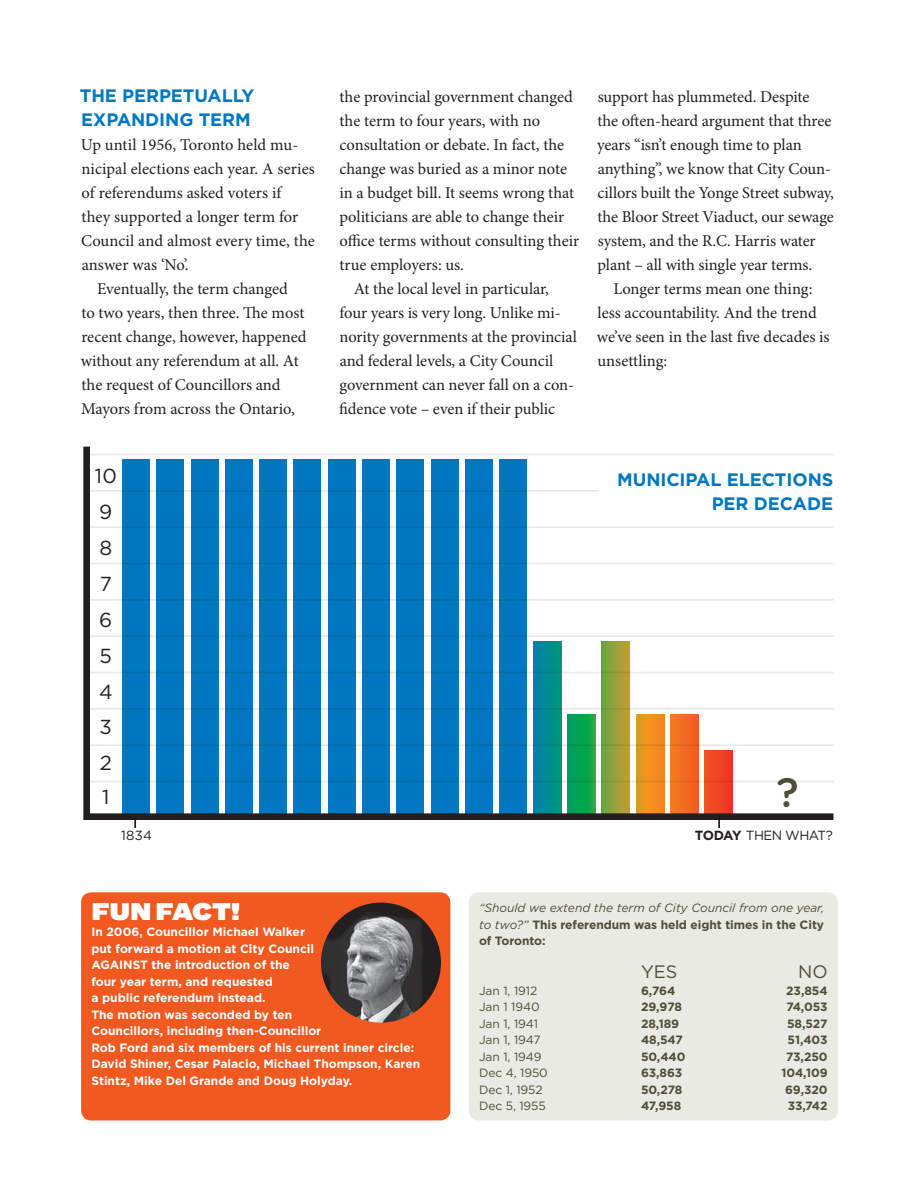
<style>
.page{position:relative;width:918px;height:1188px;background:#fff}
.page>*{position:absolute;margin:0;border:0;box-sizing:border-box;transform-origin:0 0}
.t1{font:500 41.1px "Gotham Rounded";color:#4f4d38}
.t2{font:22.5px "Bau Super";color:#fff}
.t3{font:20.25px "Gotham HTF";color:#231f20}
.t4{font:700 18px/24px "Gotham HTF";letter-spacing:-.005em;color:#0077c0}
.t5{font:18px "Gotham HTF";color:#4f4d38}
.t6{font:16.5px/24px "Minion Pro";letter-spacing:-.005em;color:#231f20}
.t7{font:13.2px "Gotham HTF";letter-spacing:-.04em;color:#231f20}
.t8{font:700 12px/16.5px "Gotham HTF";color:#fff}
.t9{font:italic 12px/16.5px "Gotham HTF";color:#4f4d38;text-align:justify}
.t10{font:700 12px "Gotham HTF";letter-spacing:-.005em;color:#4f4d38}
.t11{font:12px "Gotham HTF";letter-spacing:-.005em;color:#4f4d38}
.s1{font-weight:700}
.s2{font-weight:700;font-style:normal}
</style>
<div class="page">
<div style="left:81px;top:892px;width:369px;height:228px;background:#f15921;border-radius:10px"></div>
<img style="left:321px;top:903px;width:120px;height:120px;border-radius:60px">
<div style="left:469px;top:892px;width:369px;height:228px;background:#e9eae4;border-radius:10px"></div>
<svg style="left:83px;top:446px;width:751px;height:374px"></svg>
<svg style="left:134px;top:815px;width:2px;height:13px"></svg>
<svg style="left:718px;top:815px;width:2px;height:13px"></svg>
<div style="left:599px;top:460px;width:236px;height:63px;background:#fff"></div>
<p class="t4" style="left:80px;top:83px;width:176px">The perpetually expanding term</p>
<p class="t6" style="left:81px;top:133px;width:219px">Up until 1956, Toronto held mu-</p>
<p class="t6" style="left:82px;top:157px;width:235px">nicipal elections each year. A series</p>
<p class="t6" style="left:82px;top:181px;width:201px">of referendums asked voters if</p>
<p class="t6" style="left:81px;top:205px;width:218px">they supported a longer term for</p>
<p class="t6" style="left:81px;top:229px;width:235px">Council and almost every time, the</p>
<p class="t6" style="left:82px;top:253px;width:108px">answer was ‘No’.</p>
<p class="t6" style="left:97px;top:277px;width:192px">Eventually, the term changed</p>
<p class="t6" style="left:81px;top:301px;width:224px">to two years, then three. The most</p>
<p class="t6" style="left:81px;top:325px;width:227px">recent change, however, happened</p>
<p class="t6" style="left:81px;top:349px;width:219px">without any referendum at all. At</p>
<p class="t6" style="left:81px;top:373px;width:201px">the request of Councillors and</p>
<p class="t6" style="left:81px;top:397px;width:215px">Mayors from across the Ontario,</p>
<p class="t3" style="left:95px;top:465px;width:24px">10</p>
<p class="t3" style="left:99px;top:501px;width:15px">9</p>
<p class="t3" style="left:99px;top:537px;width:14px">8</p>
<p class="t3" style="left:100px;top:573px;width:14px">7</p>
<p class="t3" style="left:99px;top:608px;width:15px">6</p>
<p class="t3" style="left:100px;top:644px;width:14px">5</p>
<p class="t3" style="left:99px;top:680px;width:15px">4</p>
<p class="t3" style="left:100px;top:716px;width:14px">3</p>
<p class="t3" style="left:100px;top:752px;width:14px">2</p>
<p class="t3" style="left:102px;top:786px;width:9px">1</p>
<p class="t6" style="left:339px;top:85px;width:235px">the provincial government changed</p>
<p class="t6" style="left:339px;top:109px;width:202px">the term to four years, with no</p>
<p class="t6" style="left:340px;top:133px;width:226px">consultation or debate. In fact, the</p>
<p class="t6" style="left:340px;top:157px;width:229px">change was buried as a minor note</p>
<p class="t6" style="left:339px;top:181px;width:236px">in a budget bill. It seems wrong that</p>
<p class="t6" style="left:339px;top:205px;width:226px">politicians are able to change their</p>
<p class="t6" style="left:340px;top:229px;width:241px">office terms without consulting their</p>
<p class="t6" style="left:339px;top:253px;width:126px">true employers: us.</p>
<p class="t6" style="left:354px;top:277px;width:197px">At the local level in particular,</p>
<p class="t6" style="left:340px;top:301px;width:223px">four years is very long. Unlike mi-</p>
<p class="t6" style="left:339px;top:325px;width:239px">nority governments at the provincial</p>
<p class="t6" style="left:340px;top:349px;width:215px">and federal levels, a City Council</p>
<p class="t6" style="left:339px;top:373px;width:236px">government can never fall on a con-</p>
<p class="t6" style="left:339px;top:397px;width:217px">fidence vote – even if their public</p>
<p class="t6" style="left:597px;top:85px;width:238px">support has plummeted. Despite<br>the often-heard argument that three years “isn’t enough time to plan anything”, we know that City Coun&shy;cillors built the Yonge Street subway, the Bloor Street Viaduct, our sewage system, and the R.C. Harris water plant – all with single year terms.</p>
<p class="t6" style="left:597px;top:277px;width:234px;text-indent:16px">Longer terms mean one thing: less accountability. And the trend we’ve seen in the last five decades is unsettling:</p>
<p class="t4" style="left:617px;top:467px;width:28px">MUNICIPAL</p>
<p class="t4" style="left:727px;top:467px;width:13px">ELECTIONS</p>
<p class="t4" style="left:712px;top:491px;width:13px">PER</p>
<p class="t4" style="left:754px;top:491px;width:28px">DECA</p>
<p class="t4" style="left:807px;top:491px;width:25px">DE</p>
<h1 class="t1" style="left:777px;top:764px;width:24px">?</h1>
<p class="t7" style="left:121px;top:828px;width:32px">1834</p>
<p class="t7" style="left:695px;top:828px;width:139px"><span class="s1">TODAY</span> THEN WHAT?</p>
<h2 class="t2" style="left:91px;top:896px;width:151px">FUN FACT!</h2>
<p class="t8" style="left:91px;top:923px;width:224px">I n 2006, Councillor Michael Walker put forward a motion at City Council<br>AGAINST</p>
<p class="t8" style="left:91px;top:956px;width:330px;text-indent:60px">the introduction of the<br>four year term, and requested<br>a public referendum instead.<br>The motion was seconded by ten<br>Councillors, including then-Councillor<br>Rob Ford and six members of his current inner circle:<br>David Shiner, Cesar Palacio, Michael Thompson, Karen Stintz, Mike Del Grande and Doug Holyday.</p>
<p class="t9" style="left:479px;top:900px;width:347px">“Should we extend the term of City Council from one year, to two?” <span class="s2">This referendum was held eight times in the City of Toronto:</span></p>
<p class="t5" style="left:479px;top:962px;width:45px">Y</p>
<p class="t5" style="left:654px;top:962px;width:53px">ESNO</p>
<p class="t11" style="left:479px;top:984px;width:60px">Jan 1, 1912</p>
<p class="t10" style="left:641px;top:984px;width:36px">6,764</p>
<p class="t10" style="left:786px;top:984px;width:43px">23,854</p>
<p class="t11" style="left:479px;top:1000px;width:62px">Jan 1 1940</p>
<p class="t10" style="left:641px;top:1000px;width:43px">29,978</p>
<p class="t10" style="left:786px;top:1000px;width:43px">74,053</p>
<p class="t11" style="left:479px;top:1017px;width:60px">Jan 1, 1941</p>
<p class="t10" style="left:641px;top:1017px;width:40px">28,189</p>
<p class="t10" style="left:787px;top:1017px;width:42px">58,527</p>
<p class="t11" style="left:479px;top:1033px;width:63px">Jan 1, 1947</p>
<p class="t10" style="left:641px;top:1033px;width:43px">48,547</p>
<p class="t10" style="left:788px;top:1033px;width:42px">51,403</p>
<p class="t11" style="left:479px;top:1050px;width:64px">Jan 1, 1949</p>
<p class="t10" style="left:641px;top:1050px;width:46px">50,440</p>
<p class="t10" style="left:786px;top:1050px;width:43px">73,250</p>
<p class="t11" style="left:479px;top:1066px;width:70px">Dec 4, 1950</p>
<p class="t10" style="left:641px;top:1066px;width:43px">63,863</p>
<p class="t10" style="left:781px;top:1066px;width:48px">104,109</p>
<p class="t11" style="left:479px;top:1083px;width:65px">Dec 1, 1952</p>
<p class="t10" style="left:641px;top:1083px;width:43px">50,278</p>
<p class="t10" style="left:785px;top:1083px;width:44px">69,320</p>
<p class="t11" style="left:479px;top:1099px;width:68px">Dec 5, 1955</p>
<p class="t10" style="left:641px;top:1099px;width:42px">47,958</p>
<p class="t10" style="left:788px;top:1099px;width:41px">33,742</p>
</div>
